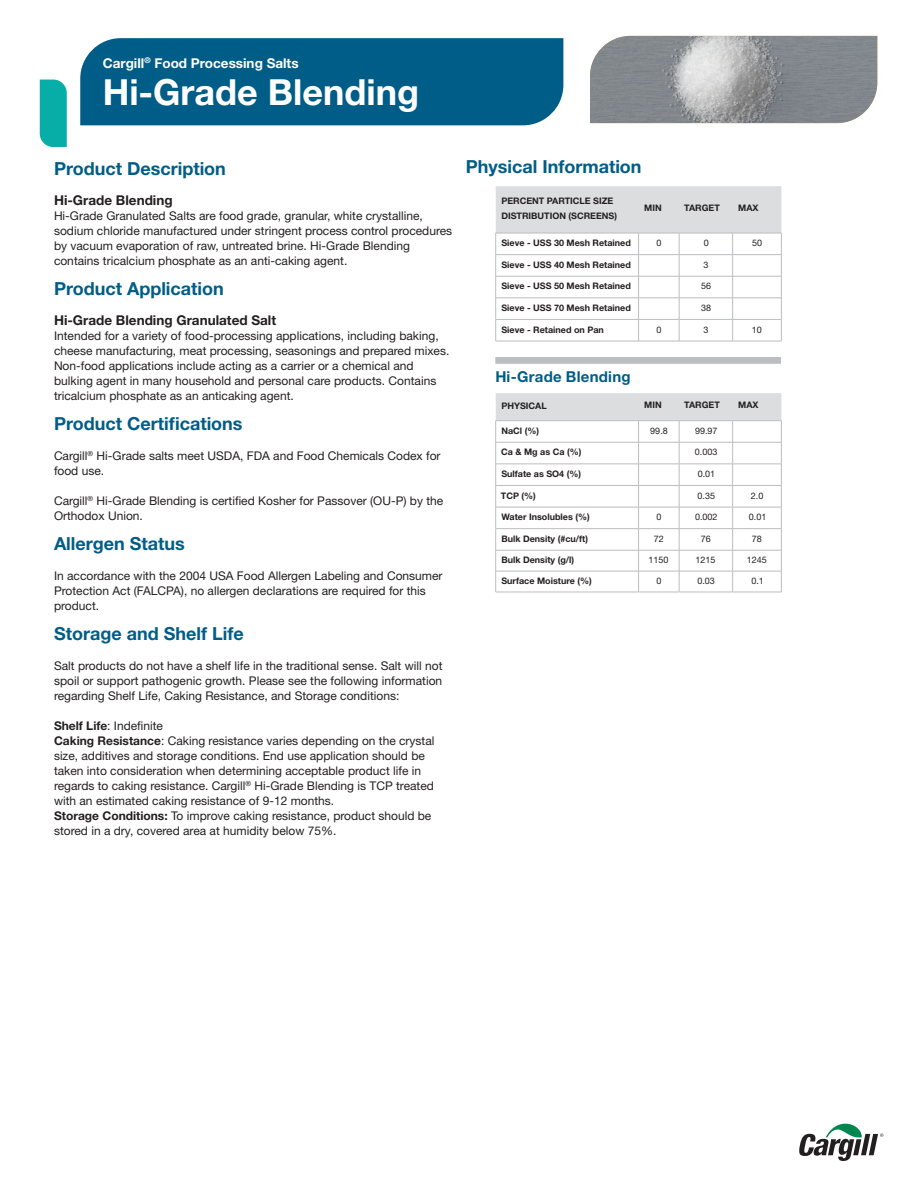
<style>
.page{position:relative;width:918px;height:1188px;background:#fff}
.page>*{position:absolute;margin:0;border:0;box-sizing:border-box;transform-origin:0 0}
.t1{font:700 36px "Helvetica Neue LT Std";color:#fff}
.t2{font:700 18px "Helvetica Neue LT Std";color:#005d87}
.t3{font:700 15px "Helvetica Neue LT Std";letter-spacing:.015em;color:#005d87}
.t4{font:700 13.5px "Helvetica Neue LT Std";color:#231f20}
.t5{font:700 13.5px "Helvetica Neue LT Std";color:#fff}
.t6{font:12px/15px "Helvetica Neue LT Std";color:#231f20}
.t7{font:700 9px/15px "Helvetica Neue LT Std";color:#231f20}
.t8{font:9px "Helvetica Neue LT Std";color:#231f20}
.s1{font-weight:700}
</style>
<div class="page">
<div style="left:80px;top:38px;width:483px;height:87px;background:#005d87"></div>
<svg style="left:40px;top:80px;width:27px;height:67px;background:#12b0ab"></svg>
<svg style="left:799px;top:1124px;width:84px;height:37px"></svg>
<img style="left:590px;top:36px;width:287px;height:87px">
<div style="left:495px;top:357px;width:286px;height:7px;background:#bcbdc0"></div>
<hr style="left:496px;top:592px;width:142px;height:1px;background:#bcbdc0">
<hr style="left:639px;top:592px;width:40px;height:1px;background:#bcbdc0">
<hr style="left:680px;top:592px;width:52px;height:1px;background:#bcbdc0">
<hr style="left:733px;top:592px;width:48px;height:1px;background:#bcbdc0">
<svg style="left:495px;top:393px;width:287px;height:199px"></svg>
<hr style="left:496px;top:341px;width:143px;height:1px;background:#bcbdc0">
<hr style="left:639px;top:341px;width:40px;height:1px;background:#bcbdc0">
<hr style="left:679px;top:341px;width:54px;height:1px;background:#bcbdc0">
<hr style="left:733px;top:341px;width:48px;height:1px;background:#bcbdc0">
<svg style="left:495px;top:186px;width:287px;height:155px"></svg>
<p class="t5" style="left:103px;top:54px;width:197px">Cargill<sup>®</sup> Food Processing Salts</p>
<h1 class="t1" style="left:103px;top:70px;width:318px">Hi-Grade Blending</h1>
<h2 class="t2" style="left:54px;top:157px;width:173px">Product Description</h2>
<p class="t4" style="left:54px;top:192px;width:120px">Hi-Grade Blending</p>
<p class="t6" style="left:54px;top:208px;width:400px">Hi-Grade Granulated Salts are food grade, granular, white crystalline, sodium chloride manufactured under stringent process control procedures by vacuum evaporation of raw, untreated brine. Hi-Grade Blending contains tricalcium phosphate as an anti-caking agent.</p>
<h2 class="t2" style="left:54px;top:277px;width:171px">Product Application</h2>
<p class="t4" style="left:54px;top:312px;width:224px">Hi-Grade Blending Granulated Salt</p>
<p class="t6" style="left:54px;top:328px;width:397px">Intended for a variety of food-processing applications, including baking, cheese manufacturing, meat processing, seasonings and prepared mixes.<br>Non-food applications include acting as a carrier or a chemical and bulking agent in many household and personal care products. Contains tricalcium phosphate as an anticaking agent.</p>
<h2 class="t2" style="left:54px;top:412px;width:190px">Product Certifications</h2>
<p class="t6" style="left:54px;top:448px;width:388px">Cargill<sup>®</sup> Hi-Grade salts meet USDA, FDA and Food Chemicals Codex for food use.</p>
<p class="t6" style="left:54px;top:493px;width:391px">Cargill<sup>®</sup> Hi-Grade Blending is certified Kosher for Passover (OU-P) by the<br>Orthodox Union.</p>
<h2 class="t2" style="left:54px;top:532px;width:132px">Allergen Status</h2>
<p class="t6" style="left:54px;top:568px;width:390px">In accordance with the 2004 USA Food Allergen Labeling and Consumer<br>Protection Act (FALCPA), no allergen declarations are required for this product.</p>
<h2 class="t2" style="left:54px;top:622px;width:191px">Storage and Shelf Life</h2>
<p class="t6" style="left:54px;top:658px;width:390px;text-align:justify">Salt products do not have a shelf life in the traditional sense. Salt will not spoil or support pathogenic growth. Please see the following information regarding Shelf Life, Caking Resistance, and Storage conditions:</p>
<p class="t6" style="left:54px;top:718px;width:382px"><span class="s1">Shelf Life</span>: Indefinite<br><span class="s1">Caking Resistance</span>: Caking resistance varies depending on the crystal size, additives and storage conditions. End use application should be taken into consideration when determining acceptable product life in regards to caking resistance. Cargill<sup>®</sup> Hi-Grade Blending is TCP treated with an estimated caking resistance of 9-12 months.<br><span class="s1">Storage Conditions:</span> To improve caking resistance, product should be stored in a dry, covered area at humidity below 75%.</p>
<h2 class="t2" style="left:466px;top:156px;width:177px">Physical Information</h2>
<p class="t7" style="left:501px;top:193px;width:117px">PERCENT PARTICLE SIZE<br>DISTRIBUTION (SCREENS)</p>
<p class="t7" style="left:644px;top:200px;width:19px">MIN</p>
<p class="t7" style="left:684px;top:200px;width:37px">TARGET</p>
<p class="t7" style="left:738px;top:200px;width:22px">MAX</p>
<p class="t7" style="left:501px;top:235px;width:131px">Sieve - USS 30 Mesh Retained</p>
<p class="t8" style="left:657px;top:238px;width:7px">0</p>
<p class="t8" style="left:704px;top:238px;width:7px">0</p>
<p class="t8" style="left:752px;top:238px;width:12px">50</p>
<p class="t7" style="left:501px;top:257px;width:131px">Sieve - USS 40 Mesh Retained</p>
<p class="t8" style="left:704px;top:259px;width:7px">3</p>
<p class="t7" style="left:501px;top:278px;width:131px">Sieve - USS 50 Mesh Retained</p>
<p class="t8" style="left:701px;top:281px;width:12px">56</p>
<p class="t7" style="left:501px;top:300px;width:131px">Sieve - USS 70 Mesh Retained</p>
<p class="t8" style="left:701px;top:302px;width:12px">38</p>
<p class="t7" style="left:501px;top:322px;width:104px">Sieve - Retained on Pan</p>
<p class="t8" style="left:657px;top:324px;width:7px">0</p>
<p class="t8" style="left:704px;top:324px;width:7px">3</p>
<p class="t8" style="left:752px;top:324px;width:12px">10</p>
<p class="t3" style="left:495px;top:368px;width:137px">Hi-Grade Blending</p>
<p class="t7" style="left:501px;top:398px;width:47px">PHYSICAL</p>
<p class="t7" style="left:644px;top:397px;width:19px">MIN</p>
<p class="t7" style="left:684px;top:397px;width:37px">TARGET</p>
<p class="t7" style="left:738px;top:397px;width:22px">MAX</p>
<p class="t7" style="left:501px;top:423px;width:39px">NaCl (%)</p>
<p class="t8" style="left:650px;top:425px;width:19px">99.8</p>
<p class="t8" style="left:695px;top:425px;width:24px">99.97</p>
<p class="t7" style="left:501px;top:445px;width:82px">Ca &amp; Mg as Ca (%)</p>
<p class="t8" style="left:695px;top:447px;width:24px">0.003</p>
<p class="t7" style="left:501px;top:466px;width:81px">Sulfate as SO4 (%)</p>
<p class="t8" style="left:698px;top:468px;width:19px">0.01</p>
<p class="t7" style="left:501px;top:488px;width:37px">TCP (%)</p>
<p class="t8" style="left:697px;top:490px;width:19px">0.35</p>
<p class="t8" style="left:751px;top:490px;width:14px">2.0</p>
<p class="t7" style="left:501px;top:509px;width:90px">Water Insolubles (%)</p>
<p class="t8" style="left:657px;top:512px;width:7px">0</p>
<p class="t8" style="left:695px;top:512px;width:24px">0.002</p>
<p class="t8" style="left:749px;top:512px;width:19px">0.01</p>
<p class="t7" style="left:501px;top:531px;width:88px">Bulk Density (#cu/ft)</p>
<p class="t8" style="left:654px;top:533px;width:12px">72</p>
<p class="t8" style="left:701px;top:533px;width:12px">76</p>
<p class="t8" style="left:752px;top:533px;width:12px">78</p>
<p class="t7" style="left:501px;top:553px;width:74px">Bulk Density (g/l)</p>
<p class="t8" style="left:649px;top:555px;width:22px">1150</p>
<p class="t8" style="left:696px;top:555px;width:22px">1215</p>
<p class="t8" style="left:747px;top:555px;width:22px">1245</p>
<p class="t7" style="left:501px;top:573px;width:92px">Surface Moisture (%)</p>
<p class="t8" style="left:657px;top:576px;width:7px">0</p>
<p class="t8" style="left:697px;top:576px;width:19px">0.03</p>
<p class="t8" style="left:751px;top:576px;width:14px">0.1</p>
</div>
